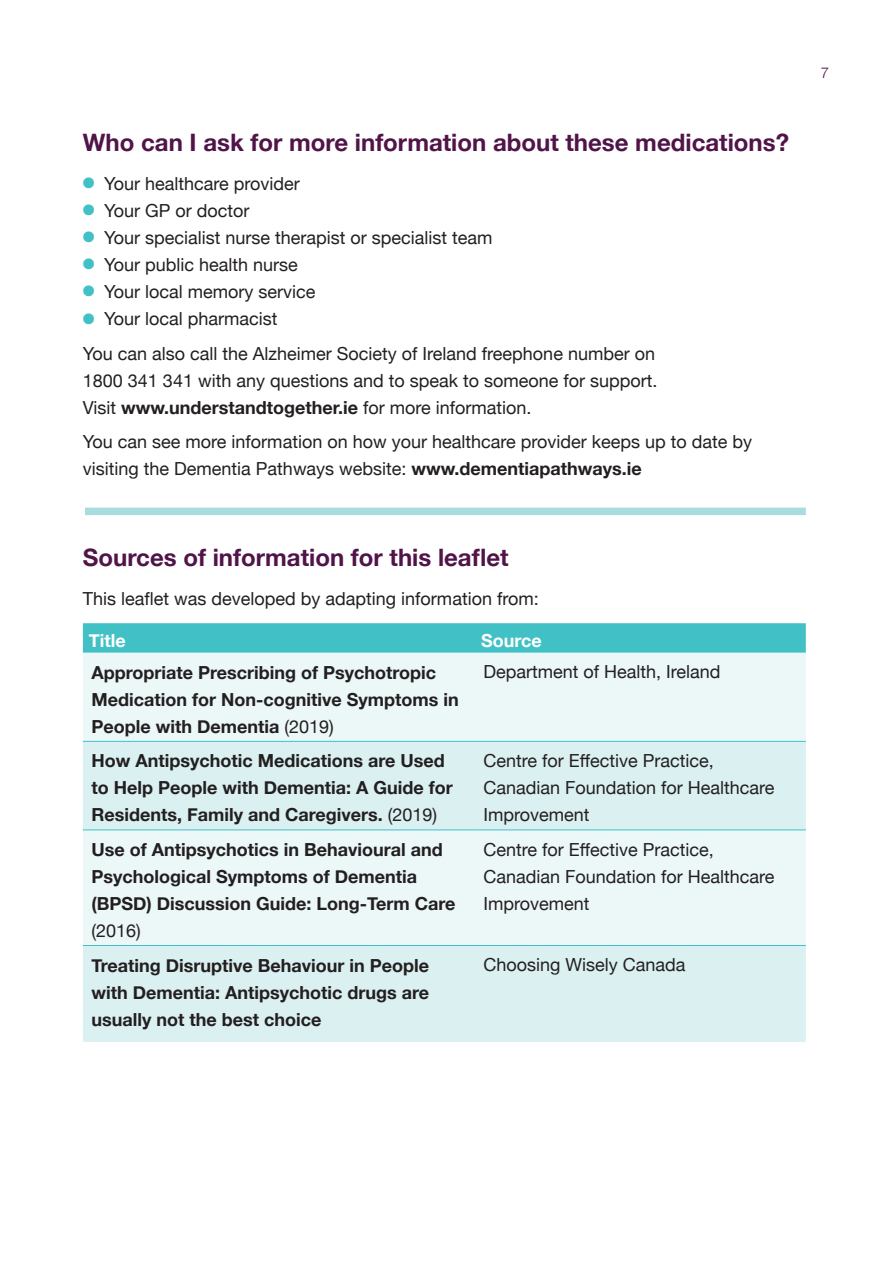
<style>
.page{position:relative;width:893px;height:1263px;background:#fff}
.page>*{position:absolute;margin:0;border:0;box-sizing:border-box;transform-origin:0 0}
.t1{font:700 24px "Helvetica Neue";color:#511449}
.t2{font:18px/27px "Helvetica Neue";color:#231f20}
.t3{font:700 18px/27px "Helvetica Neue";color:#231f20}
.t4{font:700 18px "Helvetica Neue";color:#fff}
.t5{font:300 15px "Helvetica Neue";color:#511449}
.s1{color:#41c1c6}
.s2{font-weight:700}
.s3{font-weight:400}
</style>
<div class="page">
<div style="left:83px;top:623px;width:723px;height:30px;background:#41c1c6"></div>
<div style="left:83px;top:653px;width:723px;height:88px;background:#ecf7f8"></div>
<svg style="left:83px;top:742px;width:723px;height:300px;background:#e1f2f3"></svg>
<hr style="left:83px;top:741px;width:392px;height:1px;background:#41c1c6">
<hr style="left:475px;top:741px;width:331px;height:1px;background:#41c1c6">
<hr style="left:83px;top:830px;width:392px;height:1px;background:#41c1c6">
<hr style="left:475px;top:830px;width:331px;height:1px;background:#41c1c6">
<hr style="left:83px;top:945px;width:392px;height:1px;background:#41c1c6">
<hr style="left:475px;top:945px;width:331px;height:1px;background:#41c1c6">
<div style="left:85px;top:508px;width:721px;height:7px;background:#a8dcdf"></div>
<h1 class="t1" style="left:83px;top:124px;width:708px">Who can I ask for more information about these medications?</h1>
<p class="t2" style="left:83px;top:171px;width:218px"><span class="s1">●</span> Your healthcare provider</p>
<p class="t2" style="left:83px;top:198px;width:168px"><span class="s1">●</span> Your GP or doctor</p>
<p class="t2" style="left:83px;top:225px;width:411px"><span class="s1">●</span> Your specialist nurse therapist or specialist team</p>
<p class="t2" style="left:83px;top:252px;width:216px"><span class="s1">●</span> Your public health nurse</p>
<p class="t2" style="left:83px;top:279px;width:234px"><span class="s1">●</span> Your local memory service</p>
<p class="t2" style="left:83px;top:302px;width:574px;line-height:34.5px"><span class="s1">●</span> Your local pharmacist<br>You can also call the Alzheimer Society of Ireland freephone number on</p>
<p class="t2" style="left:83px;top:368px;width:576px">1800 341 341 with any questions and to speak to someone for support.<br>Visit <span class="s2">www.understandtogether.ie</span> for more information.</p>
<p class="t2" style="left:83px;top:429px;width:671px">You can see more information on how your healthcare provider keeps up to date by visiting the Dementia Pathways website: <span class="s2">www.dementiapathways.ie</span></p>
<h1 class="t1" style="left:83px;top:539px;width:427px">Sources of information for this leaflet</h1>
<p class="t2" style="left:83px;top:586px;width:457px">This leaflet was developed by adapting information from:</p>
<p class="t4" style="left:89px;top:626px;width:38px">Title</p>
<p class="t4" style="left:481px;top:626px;width:62px">Source</p>
<p class="t3" style="left:91px;top:659px;width:369px">Appropriate Prescribing of Psychotropic<br>Medication for Non-cognitive Symptoms in<br>People with Dementia <span class="s3">(2019)</span></p>
<p class="t2" style="left:484px;top:659px;width:239px">Department of Health, Ireland</p>
<p class="t3" style="left:91px;top:748px;width:363px">How Antipsychotic Medications are Used to Help People with Dementia: A Guide for<br>Residents, Family and Caregivers. <span class="s3">(2019)</span></p>
<p class="t2" style="left:484px;top:748px;width:293px">Centre for Effective Practice,<br>Canadian Foundation for Healthcare<br>Improvement</p>
<p class="t3" style="left:91px;top:836px;width:365px">Use of Antipsychotics in Behavioural and<br>Psychological Symptoms of Dementia (BPSD) Discussion Guide: Long-Term Care</p>
<p class="t2" style="left:91px;top:918px;width:51px">(2016)</p>
<p class="t2" style="left:484px;top:837px;width:293px">Centre for Effective Practice,<br>Canadian Foundation for Healthcare<br>Improvement</p>
<p class="t3" style="left:91px;top:952px;width:339px;text-align:justify">Treating Disruptive Behaviour in People with Dementia: Antipsychotic drugs are usually not the best choice</p>
<p class="t2" style="left:484px;top:952px;width:204px">Choosing Wisely Canada</p>
<p class="t5" style="left:821px;top:64px;width:10px">7</p>
</div>
